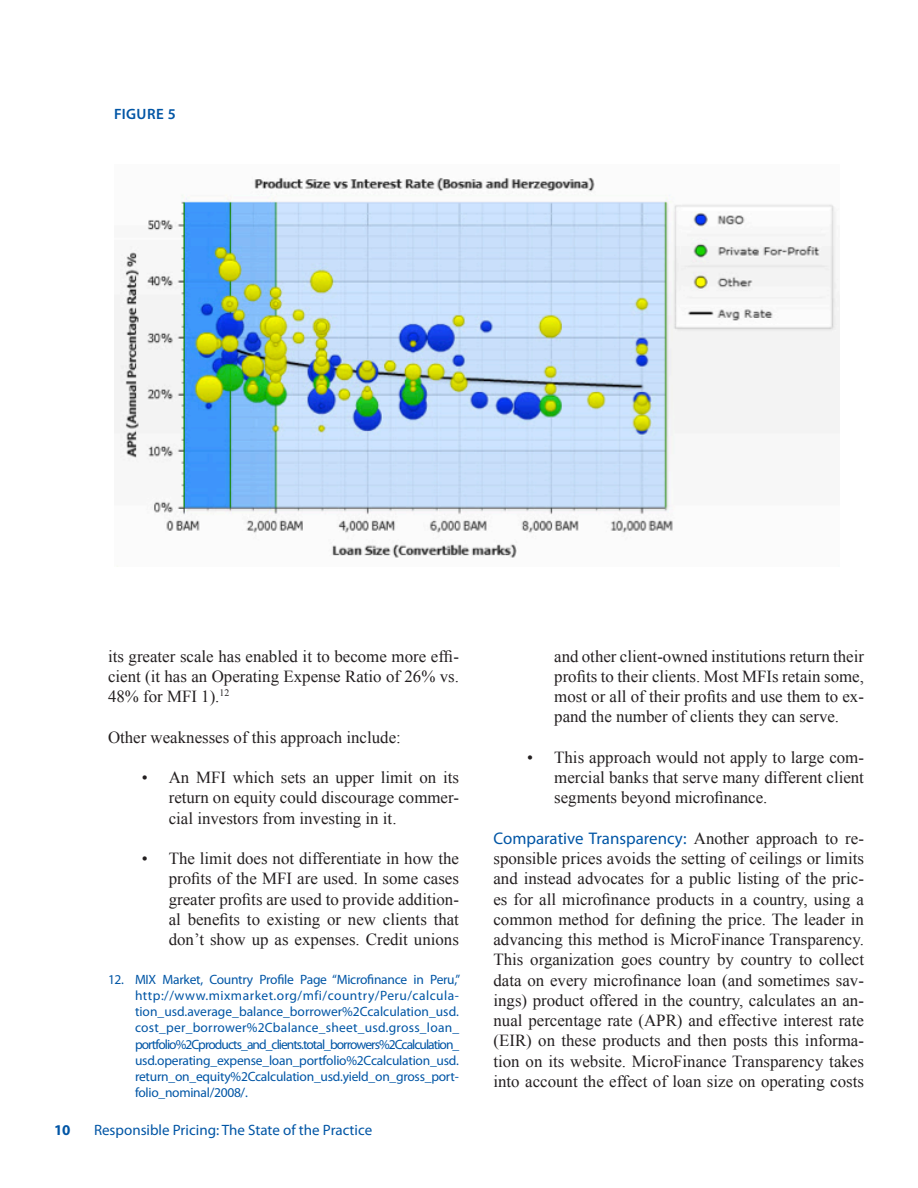
<style>
.page{position:relative;width:918px;height:1188px;background:#fff}
.page>*{position:absolute;margin:0;border:0;box-sizing:border-box;transform-origin:0 0}
.BODYTEXT{font:16.8px/20.2px "Times New Roman";color:#231f20;text-align:justify}
.BULLETS{font:16.8px/20.2px "Times New Roman";color:#231f20;text-align:justify}
.t1{font:15px "Myriad Pro";color:#0155a5}
.figureheader{font:600 15px "Myriad Pro";letter-spacing:.03em;color:#0155a5}
.t2{font:700 15px "Myriad Pro";color:#0155a5}
.footnotes{font:13.5px/16.2px "Myriad Pro";letter-spacing:-.015em;color:#0155a5;text-align:justify}
.s1{font-family:"Myriad Pro";color:#0155a5}
</style>
<div class="page">
<img style="left:114px;top:177px;width:726px;height:390px">
<p class="figureheader" style="left:114px;top:105px;width:63px">FIGURE 5</p>
<p class="BODYTEXT" style="left:108px;top:645px;width:353px">its greater scale has enabled it to become more effi&shy;cient (it has an Operating Expense Ratio of 26% vs.<br>48% for MFI 1).<sup>12</sup></p>
<p class="BODYTEXT" style="left:108px;top:726px;width:294px">Other weaknesses of this approach include:</p>
<p class="BULLETS" style="left:169px;top:767px;width:292px;text-indent:-27px">• An MFI which sets an upper limit on its return on equity could discourage commer&shy;cial investors from investing in it.</p>
<p class="BULLETS" style="left:169px;top:848px;width:292px;text-indent:-27px">• The limit does not differentiate in how the profits of the MFI are used. In some cases greater profits are used to provide addition&shy;al benefits to existing or new clients that don’t show up as expenses. Credit unions</p>
<p class="footnotes" style="left:135px;top:971px;width:327px;text-indent:-27px">12. MIX Market, Country Profile Page “Microfinance in Peru,” http://www.mixmarket.org/mfi/country/Peru/calcula&shy;tion_usd.average_balance_borrower%2Ccalculation_usd. cost_per_borrower%2Cbalance_sheet_usd.gross_loan_ portfolio%2Cproducts_and_clients.total_borrowers%2Ccalculation_ usd.operating_expense_loan_portfolio%2Ccalculation_usd. return_on_equity%2Ccalculation_usd.yield_on_gross_port&shy;folio_nominal/2008/.</p>
<p class="t2" style="left:54px;top:1120px;width:18px">10</p>
<p class="t1" style="left:94px;top:1120px;width:280px">Responsible Pricing: The State of the Practice</p>
<p class="BULLETS" style="left:554px;top:645px;width:311px">and other client-owned institutions return their profits to their clients. Most MFIs retain some, most or all of their profits and use them to ex&shy;pand the number of clients they can serve.</p>
<p class="BULLETS" style="left:554px;top:747px;width:311px;text-indent:-27px">• This approach would not apply to large com&shy;mercial banks that serve many different client segments beyond microfinance.</p>
<p class="BODYTEXT" style="left:494px;top:828px;width:372px"><span class="s1">Comparative Transparency:</span> Another approach to re&shy;sponsible prices avoids the setting of ceilings or limits and instead advocates for a public listing of the pric&shy;es for all microfinance products in a country, using a common method for defining the price. The leader in advancing this method is MicroFinance Transparency.<br>This organization goes country by country to collect data on every microfinance loan (and sometimes sav&shy;ings) product offered in the country, calculates an an&shy;nual percentage rate (APR) and effective interest rate (EIR) on these products and then posts this informa&shy;tion on its website. MicroFinance Transparency takes into account the effect of loan size on operating costs</p>
</div>
